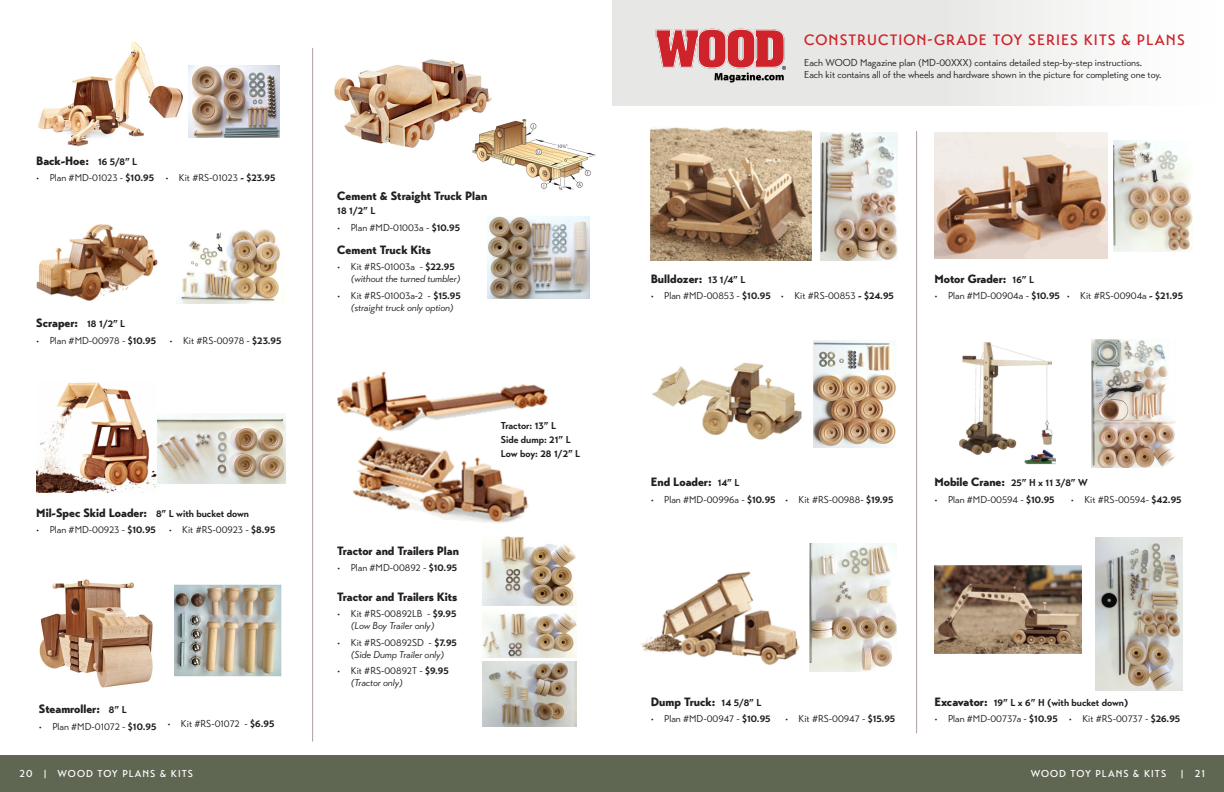
<style>
.page{position:relative;width:1224px;height:792px;background:#fff}
.page>*{position:absolute;margin:0;border:0;box-sizing:border-box;transform-origin:0 0}
.t1{font:500 15px "Transat";letter-spacing:.07em;color:#ce232b}
.t2{font:900 12px "Transat";color:#231f20}
.t3{font:10px/12px "Transat Standard";color:#231f20}
.t4{font:italic 10px/12px "Transat Standard";color:#231f20}
.t5{font:700 10px/14px "Transat";color:#231f20}
.t6{font:500 10px "Transat";letter-spacing:.1em;color:#fff}
.s1{font-weight:700;font-size:10px}
.s2{font-family:"Transat";font-weight:700}
.s3{font-style:normal}
.s4{font-family:"Transat";font-weight:700;font-style:normal}
.s5{font-style:italic}
.s6{font-weight:900;font-size:12px}
</style>
<div class="page">
<div style="left:0;top:755px;width:1224px;height:37px;background:#5f6652"></div>
<img style="left:651px;top:127px;width:161px;height:134px">
<img style="left:935px;top:132px;width:173px;height:126px">
<img style="left:652px;top:362px;width:150px;height:78px">
<img style="left:959px;top:343px;width:97px;height:122px">
<img style="left:641px;top:571px;width:159px;height:94px">
<img style="left:935px;top:566px;width:146px;height:87px">
<img style="left:820px;top:132px;width:77px;height:129px">
<img style="left:813px;top:340px;width:83px;height:108px">
<img style="left:809px;top:543px;width:88px;height:129px">
<img style="left:1096px;top:538px;width:87px;height:152px">
<img style="left:1091px;top:340px;width:84px;height:127px">
<img style="left:1114px;top:140px;width:79px;height:112px">
<hr style="left:916px;top:131px;width:1px;height:602px;background:#ada09c">
<div style="left:612px;top:0;width:612px;height:105px;background:linear-gradient(to right,#e0e2de,#fafaf9)"></div>
<img style="left:656px;top:29px;width:130px;height:53px">
<img style="left:36px;top:382px;width:120px;height:111px">
<img style="left:158px;top:413px;width:127px;height:71px">
<img style="left:38px;top:41px;width:145px;height:106px">
<img style="left:334px;top:59px;width:158px;height:89px">
<img style="left:337px;top:371px;width:211px;height:153px">
<img style="left:39px;top:579px;width:114px;height:109px">
<img style="left:36px;top:224px;width:122px;height:77px">
<img style="left:189px;top:66px;width:90px;height:71px">
<img style="left:179px;top:229px;width:106px;height:74px">
<hr style="left:312px;top:48px;width:1px;height:694px;background:#ada09c">
<img style="left:470px;top:120px;width:126px;height:71px">
<img style="left:487px;top:216px;width:103px;height:82px">
<img style="left:483px;top:536px;width:93px;height:70px">
<img style="left:483px;top:610px;width:93px;height:48px">
<img style="left:483px;top:662px;width:93px;height:65px">
<img style="left:174px;top:584px;width:107px;height:92px">
<p class="t2" style="left:36px;top:153px;width:103px">Back-Hoe: <span class="s1">16 5/8” L</span></p>
<p class="t3" style="left:36px;top:172px;width:119px">• Plan #MD-01023 - <span class="s2">$10.95</span></p>
<p class="t3" style="left:165px;top:172px;width:112px">• Kit #RS-01023 <span class="s2">- $23.95</span></p>
<p class="t2" style="left:36px;top:316px;width:91px">Scraper: <span class="s1">18 1/2” L</span></p>
<p class="t3" style="left:36px;top:334px;width:121px">• Plan #MD-00978 - <span class="s2">$10.95</span></p>
<p class="t3" style="left:170px;top:334px;width:113px">• Kit #RS-00978 - <span class="s2">$23.95</span></p>
<p class="t2" style="left:36px;top:505px;width:214px">Mil-Spec Skid Loader: <span class="s1">8” L with bucket down</span></p>
<p class="t3" style="left:36px;top:524px;width:121px">• Plan #MD-00923 - <span class="s2">$10.95</span></p>
<p class="t3" style="left:169px;top:524px;width:108px">• Kit #RS-00923 - <span class="s2">$8.95</span></p>
<p class="t2" style="left:39px;top:702px;width:89px">Steamroller: <span class="s1">8” L</span></p>
<p class="t3" style="left:39px;top:720px;width:119px">• Plan #MD-01072 - <span class="s2">$10.95</span></p>
<p class="t3" style="left:167px;top:718px;width:108px">• Kit #RS-01072 - <span class="s2">$6.95</span></p>
<p class="t6" style="left:20px;top:767px;width:175px">20 | WOOD TOY PLANS &amp; KITS</p>
<p class="t2" style="left:337px;top:188px;width:152px">Cement &amp; Straight Truck Plan</p>
<p class="t5" style="left:337px;top:204px;width:40px">18 1/2” L</p>
<p class="t3" style="left:337px;top:221px;width:124px">• Plan #MD-01003a - <span class="s2">$10.95</span></p>
<p class="t2" style="left:337px;top:242px;width:95px">Cement Truck Kits</p>
<p class="t4" style="left:351px;top:261px;width:111px;text-indent:-14px"><span class="s3">• Kit #RS-01003a -</span> <span class="s4">$22.95 </span>(without the turned tumbler)</p>
<p class="t4" style="left:351px;top:289px;width:112px;text-indent:-14px"><span class="s3">• Kit #RS-01003a-2 -</span> <span class="s4">$15.95 </span>(straight truck only option)</p>
<p class="t2" style="left:337px;top:543px;width:123px">Tractor and Trailers Plan</p>
<p class="t3" style="left:337px;top:562px;width:122px">• Plan #MD-00892 - <span class="s2">$10.95</span></p>
<p class="t2" style="left:337px;top:589px;width:122px">Tractor and Trailers Kits</p>
<p class="t4" style="left:351px;top:608px;width:107px;text-indent:-14px"><span class="s3">• Kit #RS-00892LB -</span> <span class="s4">$9.95 </span>(Low Boy Trailer only)</p>
<p class="t4" style="left:337px;top:636px;width:121px;text-align:center"><span class="s3">• Kit #RS-00892SD -</span> <span class="s4">$7.95 </span>(Side Dump Trailer only)</p>
<p class="t3" style="left:351px;top:665px;width:99px;text-indent:-14px">• Kit #RS-00892T - <span class="s2">$9.95 </span><span class="s5">(Tractor only)</span></p>
<p class="t5" style="left:501px;top:419px;width:81px">Tractor: 13” L<br>Side dump: 21” L<br>Low boy: 28 1/2” L</p>
<p class="t1" style="left:804px;top:31px;width:382px">CONSTRUCTION-GRADE TOY SERIES KITS &amp; PLANS</p>
<p class="t3" style="left:804px;top:57px;width:359px">Each WOOD Magazine plan (MD-00XXX) contains detailed step-by-step instructions.<br>Each kit contains all of the wheels and hardware shown in the picture for completing one toy.</p>
<p class="t2" style="left:651px;top:271px;width:96px">Bulldozer: <span class="s1">13 1/4” L</span></p>
<p class="t3" style="left:651px;top:290px;width:121px">• Plan #MD-00853 - <span class="s2">$10.95</span></p>
<p class="t2" style="left:935px;top:271px;width:101px">Motor Grader: <span class="s1">16” L</span></p>
<p class="t3" style="left:781px;top:290px;width:115px">• Kit #RS-00853 <span class="s2">- $24.95</span></p>
<p class="t3" style="left:935px;top:290px;width:127px">• Plan #MD-00904a - <span class="s2">$10.95</span></p>
<p class="t3" style="left:1067px;top:290px;width:118px">• Kit #RS-00904a <span class="s2">- $21.95</span></p>
<p class="t2" style="left:651px;top:474px;width:90px">End Loader: <span class="s1">14” L</span></p>
<p class="t3" style="left:651px;top:493px;width:126px">• Plan #MD-00996a - <span class="s2">$10.95</span></p>
<p class="t2" style="left:935px;top:474px;width:155px">Mobile Crane: <span class="s1">25” H x 11 3/8” W</span></p>
<p class="t3" style="left:935px;top:493px;width:122px">• Plan #MD-00594 - <span class="s2">$10.95</span></p>
<p class="t3" style="left:785px;top:493px;width:110px">• Kit #RS-00988- <span class="s2">$19.95</span></p>
<p class="t3" style="left:1071px;top:493px;width:112px">• Kit #RS-00594- <span class="s2">$42.95</span></p>
<p class="t2" style="left:651px;top:694px;width:112px">Dump Truck: <span class="s1">14 5/8” L</span></p>
<p class="t3" style="left:651px;top:713px;width:121px">• Plan #MD-00947 - <span class="s2">$10.95</span></p>
<p class="t5" style="left:935px;top:695px;width:195px"><span class="s6">Excavator:</span> 19” L x 6” H (with bucket down)</p>
<p class="t3" style="left:935px;top:713px;width:125px">• Plan #MD-00737a - <span class="s2">$10.95</span></p>
<p class="t3" style="left:785px;top:713px;width:112px">• Kit #RS-00947 - <span class="s2">$15.95</span></p>
<p class="t3" style="left:1069px;top:713px;width:113px">• Kit #RS-00737 - <span class="s2">$26.95</span></p>
<p class="t6" style="left:1031px;top:767px;width:137px">WOOD TOY PLANS &amp; KITS</p>
<p class="t6" style="left:1181px;top:767px;width:26px">| 21</p>
</div>
